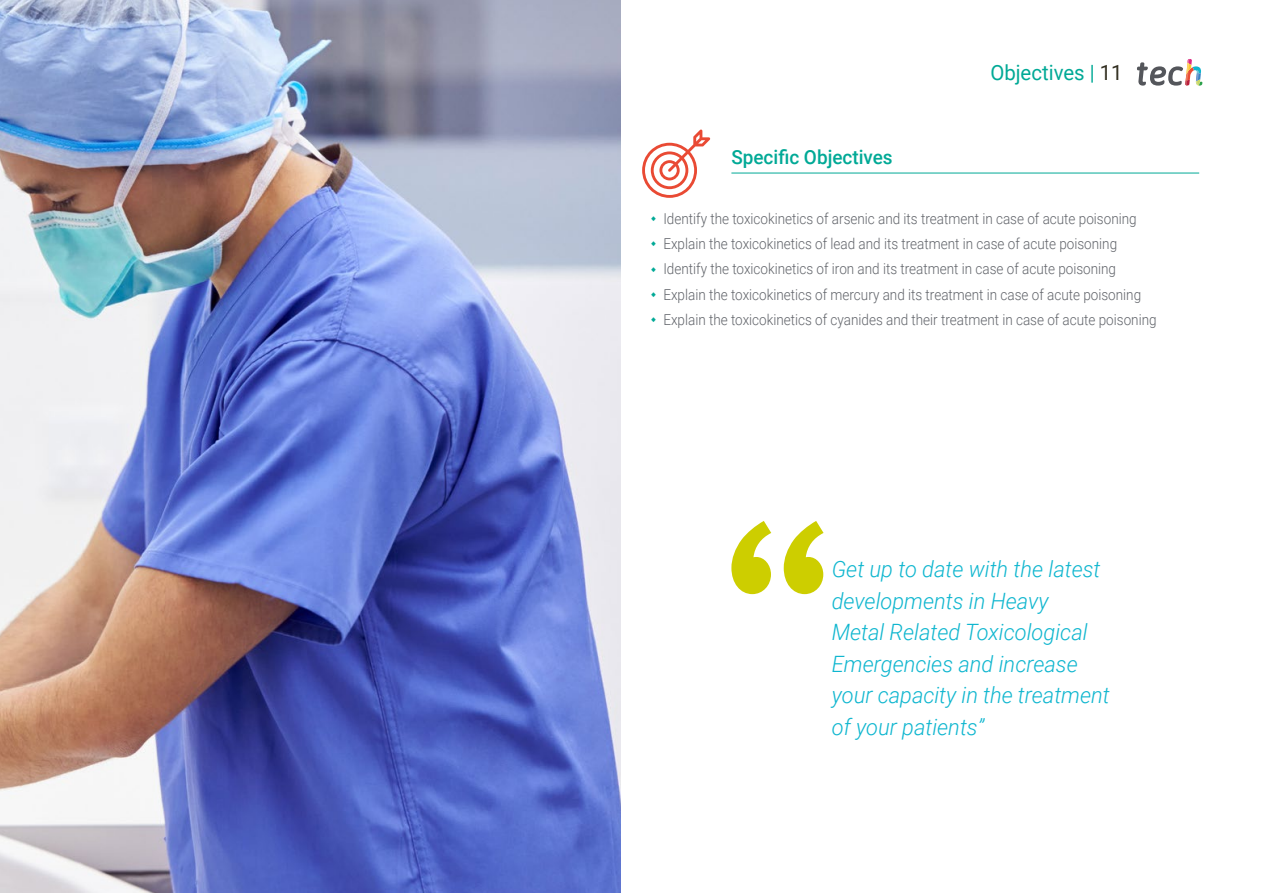
<style>
.page{position:relative;width:1263px;height:893px;background:#fff}
.page>*{position:absolute;margin:0;border:0;box-sizing:border-box;transform-origin:0 0}
.t1{font:italic 300 22.5px/31.5px "Roboto";color:#0fb6cf}
.t2{font:21px "Roboto";color:#00a996}
.t3{font:500 19.5px "Roboto";color:#00a996}
.t4{font:300 15px/25.2px "Roboto";color:#61646a;scale:.9 1}
.s1{color:#312e20}
</style>
<div class="page">
<hr style="left:731px;top:173px;width:468px;height:1px;background:#00a996">
<svg style="left:642px;top:129px;width:68px;height:69px"></svg>
<svg style="left:1137px;top:59px;width:65px;height:27px"></svg>
<svg style="left:731px;top:521px;width:92px;height:73px"></svg>
<img style="left:0;top:0;width:621px;height:893px">
<h3 class="t3" style="left:731px;top:144px;width:163px">Specific Objectives</h3>
<h2 class="t2" style="left:990px;top:57px;width:134px">Objectives | <span class="s1">11</span></h2>
<p class="t4" style="left:663px;top:205px;width:549px">Identify the toxicokinetics of arsenic and its treatment in case of acute poisoning Explain the toxicokinetics of lead and its treatment in case of acute poisoning Identify the toxicokinetics of iron and its treatment in case of acute poisoning Explain the toxicokinetics of mercury and its treatment in case of acute poisoning Explain the toxicokinetics of cyanides and their treatment in case of acute poisoning</p>
<h1 class="t1" style="left:832px;top:552px;width:280px">Get up to date with the latest developments in Heavy<br>Metal Related Toxicological<br>Emergencies and increase your capacity in the treatment of your patients”</h1>
</div>
